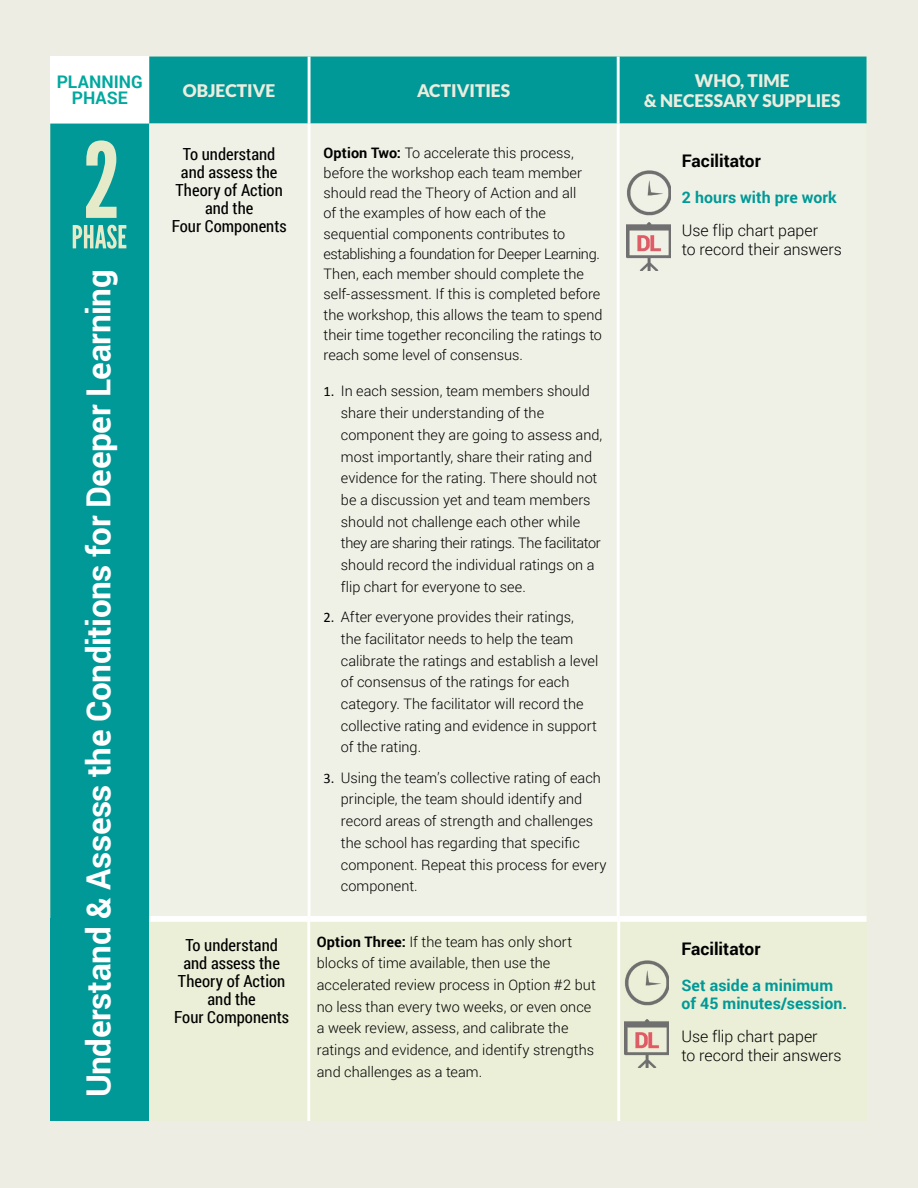
<style>
.page{position:relative;width:918px;height:1188px;background:#edede4}
.page>*{position:absolute;margin:0;border:0;box-sizing:border-box;transform-origin:0 0}
.t1{font:700 33.3px "Roboto";letter-spacing:-.01em;color:#fff}
.t2{font:900 17.4px/20.9px "Lato";color:#ebeddf;text-align:center}
.t3{font:700 17.4px "Roboto";color:#000}
.t4{font:700 17.4px/15.9px "Roboto";color:#00a89e;text-align:center}
.t5{font:16.65px/18.1px "Roboto Condensed";color:#000;text-align:center}
.t6{font:300 15.9px/18.8px "Roboto";letter-spacing:-.005em;color:#000}
.t7{font:700 15.9px/18.1px "Roboto";letter-spacing:.005em;color:#009997}
.t8{font:300 14.4px/21.8px "Roboto";color:#000}
.s1{font-weight:700}
.s2{font-family:"Calibri";font-weight:400}
</style>
<div class="page">
<div style="left:50px;top:57px;width:817px;height:1064px;background:#ebefd7"></div>
<div style="left:50px;top:57px;width:817px;height:862px;background:#009997"></div>
<div style="left:149px;top:124px;width:718px;height:792px;background:#f0f1e6"></div>
<hr style="left:308px;top:57px;width:3px;height:67px;background:#fff">
<hr style="left:617px;top:57px;width:3px;height:67px;background:#fff">
<hr style="left:308px;top:124px;width:3px;height:792px;background:#fff">
<hr style="left:617px;top:124px;width:3px;height:792px;background:#fff">
<div style="left:149px;top:916px;width:160px;height:6px;background:#fff"></div>
<div style="left:309px;top:916px;width:309px;height:6px;background:#fff"></div>
<div style="left:618px;top:916px;width:249px;height:6px;background:#fff"></div>
<svg style="left:86px;top:140px;width:31px;height:78px"></svg>
<svg style="left:73px;top:225px;width:53px;height:24px"></svg>
<img style="left:627px;top:170px;width:44px;height:48px">
<img style="left:627px;top:223px;width:44px;height:48px">
<div style="left:50px;top:919px;width:99px;height:202px;background:#009997"></div>
<hr style="left:307px;top:919px;width:3px;height:202px;background:#fff">
<hr style="left:617px;top:919px;width:3px;height:202px;background:#fff">
<img style="left:625px;top:960px;width:44px;height:46px">
<img style="left:625px;top:1020px;width:44px;height:48px">
<p class="t4" style="left:57px;top:73px;width:88px">PLANNING<br>PHASE</p>
<p class="t2" style="left:183px;top:80px;width:94px">OBJECTIVE</p>
<p class="t2" style="left:417px;top:80px;width:95px">ACTIVITIES</p>
<p class="t2" style="left:644px;top:69px;width:198px">WHO, TIME<br>&amp; NECESSARY SUPPLIES</p>
<p class="t5" style="left:172px;top:144px;width:117px">To understand and assess the<br>Theory of Action and the<br>Four Components</p>
<p class="t8" style="left:324px;top:142px;width:280px;line-height:20.2px"><span class="s1">Option Two:</span> To accelerate this process, before the workshop each team member should read the Theory of Action and all<br>of the examples of how each of the sequential components contributes to establishing a foundation for Deeper Learning.<br>Then, each member should complete the self-assessment. If this is completed before the workshop, this allows the team to spend their time together reconciling the ratings to reach some level of consensus.</p>
<p class="t8" style="left:341px;top:380px;width:263px;text-indent:-17px"><span class="s2">1.</span> In each session, team members should share their understanding of the component they are going to assess and, most importantly, share their rating and evidence for the rating. There should not be a discussion yet and team members should not challenge each other while they are sharing their ratings. The facilitator should record the individual ratings on a flip chart for everyone to see.</p>
<p class="t8" style="left:341px;top:606px;width:259px;text-indent:-17px"><span class="s2">2.</span> After everyone provides their ratings,<br>the facilitator needs to help the team calibrate the ratings and establish a level of consensus of the ratings for each category. The facilitator will record the collective rating and evidence in support of the rating.</p>
<p class="t8" style="left:341px;top:766px;width:267px;text-indent:-17px"><span class="s2">3.</span> Using the team’s collective rating of each principle, the team should identify and record areas of strength and challenges the school has regarding that specific component. Repeat this process for every component.</p>
<p class="t3" style="left:682px;top:148px;width:80px">Facilitator</p>
<p class="t7" style="left:682px;top:188px;width:156px">2 hours with pre work</p>
<p class="t6" style="left:682px;top:221px;width:161px">Use flip chart paper<br>to record their answers</p>
<h1 class="t1" style="left:75px;top:1097px;width:829px;rotate:-90deg">Understand &amp; Assess the Conditions for Deeper Learning</h1>
<p class="t8" style="left:317px;top:930px;width:280px"><span class="s1">Option Three:</span> If the team has only short blocks of time available, then use the accelerated review process in Option #2 but no less than every two weeks, or even once a week review, assess, and calibrate the ratings and evidence, and identify strengths and challenges as a team.</p>
<p class="t5" style="left:174px;top:935px;width:117px">To understand and assess the<br>Theory of Action and the<br>Four Components</p>
<p class="t3" style="left:681px;top:936px;width:80px">Facilitator</p>
<p class="t7" style="left:681px;top:976px;width:167px">Set aside a minimum of 45 minutes/session.</p>
<p class="t6" style="left:681px;top:1027px;width:161px">Use flip chart paper<br>to record their answers</p>
</div>
